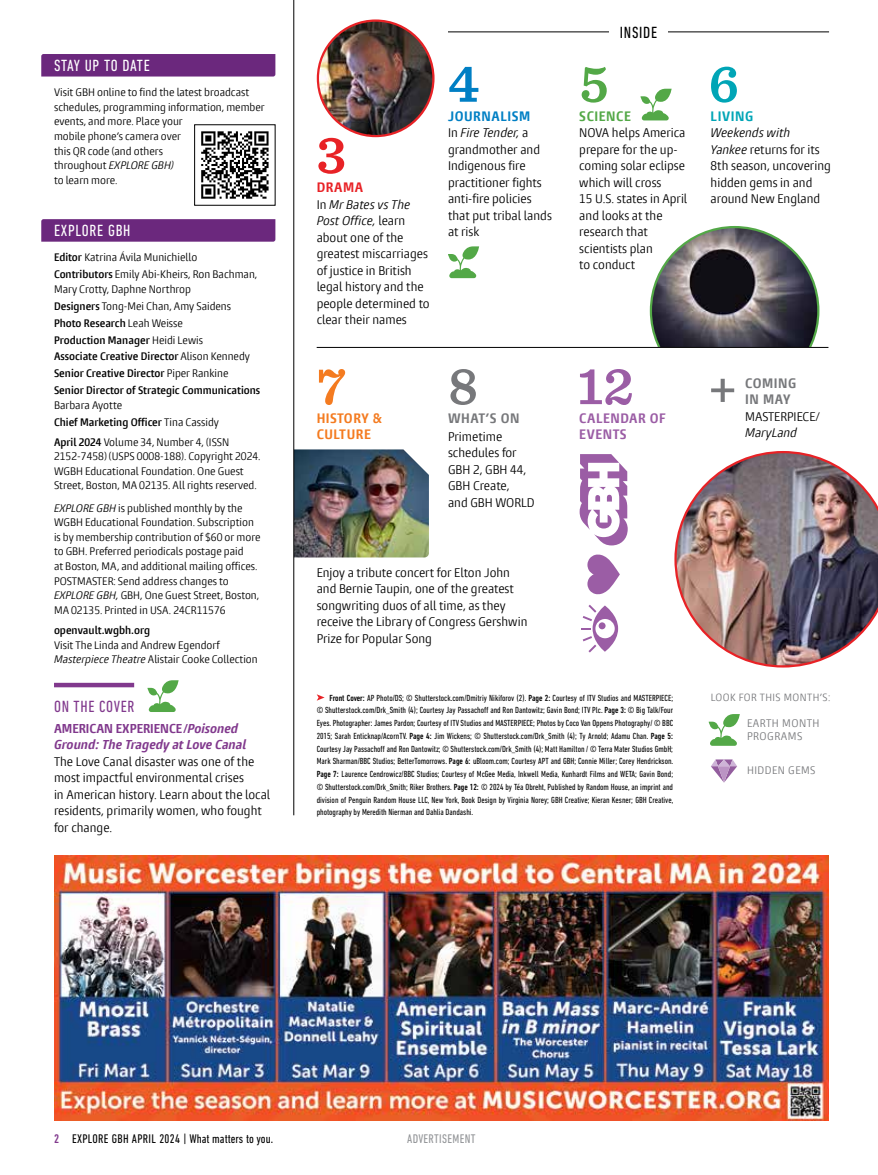
<style>
.page{position:relative;width:878px;height:1175px;background:#fff}
.page>*{position:absolute;margin:0;border:0;box-sizing:border-box;transform-origin:0 0}
.t1{font:600 54px "Sentinel";color:#77787b}
.t2{font:600 54px "Sentinel";color:#9b5da5}
.t3{font:600 54px "Sentinel";color:#007fc4}
.t4{font:600 54px "Sentinel";color:#f47b20}
.t5{font:600 54px "Sentinel";color:#e82226}
.t6{font:600 54px "Sentinel";color:#00a5b6}
.t7{font:600 54px "Sentinel";color:#53a847}
.t8{font:condensed 16.5px "DIN Next LT Pro";letter-spacing:.045em;color:#fff}
.t9{font:condensed 16.5px "DIN Next LT Pro";letter-spacing:.045em;color:#81398d}
.t10{font:condensed 16.5px "DIN Next LT Pro";letter-spacing:.045em;color:#000}
.t11{font:condensed 12.75px "DIN Next LT Pro";letter-spacing:.025em;color:#000}
.t12{font:700 condensed 12.75px/15.8px "Burlingame Pro";letter-spacing:.045em;color:#77787b}
.t13{font:700 condensed 12.75px/15.8px "Burlingame Pro";letter-spacing:.045em;color:#9b5da5}
.t14{font:700 condensed 12.75px/15.8px "Burlingame Pro";letter-spacing:.045em;color:#f47b20}
.t15{font:condensed 12.75px "DIN Next LT Pro";letter-spacing:.025em;color:#939598}
.t16{font:700 condensed 12.75px "Burlingame Pro";letter-spacing:.045em;color:#007fc4}
.t17{font:700 condensed 12.75px "Burlingame Pro";letter-spacing:.045em;color:#53a847}
.t18{font:700 condensed 12.75px "Burlingame Pro";letter-spacing:.045em;color:#00a5b6}
.t19{font:700 condensed 12.75px "Burlingame Pro";letter-spacing:.045em;color:#e82226}
.t20{font:italic 700 condensed 12px/16.5px "Burlingame Pro";color:#81398d}
.t21{font:condensed 11.7px/16.5px "Burlingame Pro";color:#000}
.t22{font:italic condensed 11.7px "Burlingame Pro";color:#000}
.t23{font:condensed 10.2px/14.5px "Burlingame Pro";color:#000}
.t24{font:600 condensed 10.2px/17px "Burlingame Pro";color:#000}
.t25{font:condensed 10.2px/12.8px "Burlingame Pro";letter-spacing:.045em;color:#77787b}
.t26{font:condensed 9.75px "Burlingame Pro";letter-spacing:.045em;color:#77787b}
.t27{font:condensed 9px/12.8px "DIN Next LT Pro";color:#000;text-align:justify}
.s1{font-style:italic}
.s2{font-weight:600}
.s3{font-weight:400}
.s4{font-weight:500}
.s5{font-style:normal}
.s6{font-weight:500;color:#81398d}
</style>
<div class="page">
<img style="left:294px;top:449px;width:135px;height:108px">
<img style="left:651px;top:227px;width:167px;height:167px;border-radius:84px">
<div style="left:633px;top:347px;width:187px;height:76px;background:#fff"></div>
<hr style="left:293px;top:0;width:1px;height:815px;background:#000">
<hr style="left:316px;top:347px;width:512px;height:1px;background:#000">
<hr style="left:448px;top:32px;width:381px;height:1px;background:#000">
<div style="left:609px;top:26px;width:58px;height:15px;background:#fff"></div>
<div style="left:41px;top:54px;width:234px;height:22px;background:#6b287d"></div>
<svg style="left:201px;top:131px;width:67px;height:68px"></svg>
<svg style="left:41px;top:219px;width:234px;height:23px;background:#6e2c7f"></svg>
<img style="left:674px;top:451px;width:204px;height:216px">
<img style="left:54px;top:855px;width:774px;height:265px">
<svg style="left:316px;top:694px;width:8px;height:6px"></svg>
<svg style="left:581px;top:604px;width:37px;height:48px"></svg>
<svg style="left:587px;top:554px;width:33px;height:40px"></svg>
<svg style="left:579px;top:454px;width:48px;height:91px"></svg>
<hr style="left:54px;top:683px;width:80px;height:4px;background:#81398d">
<svg style="left:711px;top:759px;width:26px;height:23px"></svg>
<svg style="left:708px;top:714px;width:31px;height:32px"></svg>
<svg style="left:448px;top:246px;width:31px;height:32px"></svg>
<svg style="left:147px;top:680px;width:31px;height:32px"></svg>
<img style="left:318px;top:21px;width:115px;height:115px;border-radius:58px">
<div style="left:317px;top:19px;width:117px;height:118px;border:2px solid #e82226;border-radius:50%"></div>
<svg style="left:640px;top:89px;width:31px;height:31px"></svg>
<h2 class="t8" style="left:54px;top:56px;width:97px">STAY UP TO DATE</h2>
<p class="t23" style="left:54px;top:85px;width:212px">Visit GBH online to find the latest broadcast schedules, programming information, member events, and more. Place your<br>mobile phone’s camera over<br>this QR code (and others<br>throughout <span class="s1">EXPLORE GBH)<br></span>to learn more.</p>
<h2 class="t8" style="left:54px;top:221px;width:78px">EXPLORE GBH</h2>
<p class="t23" style="left:54px;top:249px;width:205px;line-height:17px"><span class="s2">Editor</span> Katrina Ávila Munichiello<br><span class="s2">Contributors</span> Emily Abi-Kheirs, Ron Bachman,</p>
<p class="t24" style="left:54px;top:281px;width:208px"><span class="s3">Mary Crotty, Daphne Northrop<br></span>Designers <span class="s3">Tong-Mei Chan, Amy Saidens </span>Photo Research <span class="s3">Leah Weisse<br></span>Production Manager <span class="s3">Heidi Lewis<br></span>Associate Creative Director <span class="s3">Alison Kennedy </span>Senior Creative Director <span class="s3">Piper Rankine </span>Senior Director of Strategic Communications</p>
<p class="t23" style="left:54px;top:396px;width:166px;line-height:17px">Barbara Ayotte<br><span class="s2">Chief Marketing Officer</span> Tina Cassidy</p>
<p class="t23" style="left:54px;top:434px;width:208px"><span class="s2">April 2024</span> Volume 34, Number 4, (ISSN 2152-7458) (USPS 0008-188). Copyright 2024.<br>WGBH Educational Foundation. One Guest Street, Boston, MA 02135. All rights reserved.</p>
<p class="t23" style="left:54px;top:500px;width:208px"><span class="s1">EXPLORE GBH</span> is published monthly by the WGBH Educational Foundation. Subscription is by membership contribution of $60 or more to GBH. Preferred periodicals postage paid<br>at Boston, MA, and additional mailing offices.<br>POSTMASTER: Send address changes to <span class="s1">EXPLORE GBH,</span> GBH, One Guest Street, Boston, MA 02135. Printed in USA. 24CR11576</p>
<p class="t24" style="left:54px;top:621px;width:98px">openvault.wgbh.org</p>
<p class="t23" style="left:54px;top:637px;width:205px">Visit The Linda and Andrew Egendorf<br><span class="s1">Masterpiece Theatre</span> Alistair Cooke Collection</p>
<h1 class="t5" style="left:316px;top:113px;width:31px">3</h1>
<h3 class="t19" style="left:316px;top:180px;width:48px">DRAMA</h3>
<p class="t21" style="left:316px;top:196px;width:114px">In <span class="s1">Mr Bates vs The<br>Post Office,</span> learn about one of the greatest miscarriages of justice in British legal history and the people determined to clear their names</p>
<h1 class="t4" style="left:316px;top:344px;width:30px">7</h1>
<h3 class="t14" style="left:316px;top:410px;width:67px">HISTORY &amp;<br>CULTURE</h3>
<h1 class="t3" style="left:448px;top:42px;width:33px">4</h1>
<h3 class="t16" style="left:448px;top:108px;width:84px">JOURNALISM</h3>
<p class="t21" style="left:448px;top:124px;width:105px">In <span class="s1">Fire Tender,</span> a grandmother and<br>Indigenous fire practitioner fights anti-fire policies that put tribal lands at risk</p>
<h1 class="t1" style="left:448px;top:344px;width:32px">8</h1>
<h3 class="t12" style="left:448px;top:410px;width:73px">WHAT’S ON</h3>
<p class="t21" style="left:448px;top:428px;width:88px">Primetime schedules for<br>GBH 2, GBH 44,<br>GBH Create,<br>and GBH WORLD</p>
<p class="t21" style="left:316px;top:564px;width:212px">Enjoy a tribute concert for Elton John and Bernie Taupin, one of the greatest songwriting duos of all time, as they receive the Library of Congress Gershwin Prize for Popular Song</p>
<h2 class="t10" style="left:619px;top:23px;width:39px">INSIDE</h2>
<h1 class="t7" style="left:579px;top:42px;width:31px">5</h1>
<h3 class="t17" style="left:579px;top:108px;width:53px">SCIENCE</h3>
<p class="t21" style="left:579px;top:124px;width:110px">NOVA helps America prepare for the up&shy;coming solar eclipse which will cross<br>15 U.S. states in April and looks at the research that scientists plan<br>to conduct</p>
<h1 class="t6" style="left:708px;top:42px;width:32px">6</h1>
<h3 class="t18" style="left:710px;top:108px;width:44px">LIVING</h3>
<p class="t21" style="left:710px;top:124px;width:122px"><span class="s1">Weekends with<br>Yankee</span> returns for its<br>8th season, uncovering hidden gems in and around New England</p>
<h1 class="t2" style="left:577px;top:344px;width:58px">12</h1>
<h3 class="t13" style="left:579px;top:410px;width:88px">CALENDAR OF<br>EVENTS</h3>
<h1 class="t1" style="left:708px;top:346px;width:30px">+</h1>
<h3 class="t12" style="left:745px;top:376px;width:53px">COMING<br>IN MAY</h3>
<p class="t21" style="left:745px;top:408px;width:76px">MASTERPIECE/</p>
<p class="t22" style="left:745px;top:425px;width:53px">MaryLand</p>
<p class="t26" style="left:710px;top:691px;width:121px">LOOK FOR THIS MONTH’S:</p>
<p class="t25" style="left:747px;top:717px;width:74px">EARTH MONTH<br>PROGRAMS</p>
<p class="t27" style="left:316px;top:691px;width:358px;text-indent:13px"><span class="s4">Front Cover:</span> AP Photo/DS; © Shutterstock.com/Dmitriy Nikiforov (2). <span class="s4">Page 2:</span> Courtesy of ITV Studios and MASTERPIECE; © Shutterstock.com/Drk_Smith (4); Courtesy Jay Passachoff and Ron Dantowitz; Gavin Bond; ITV Plc. <span class="s4">Page 3:</span> © Big Talk/Four Eyes. Photographer: James Pardon; Courtesy of ITV Studios and MASTERPIECE; Photos by Coco Van Oppens Photography/ © BBC 2015; Sarah Enticknap/AcornTV. <span class="s4">Page 4:</span> Jim Wickens; © Shutterstock.com/Drk_Smith (4); Ty Arnold; Adamu Chan. <span class="s4">Page 5:<br></span>Courtesy Jay Passachoff and Ron Dantowitz; © Shutterstock.com/Drk_Smith (4); Matt Hamilton / © Terra Mater Studios GmbH; Mark Sharman/BBC Studios; BetterTomorrows. <span class="s4">Page 6:</span> uBloom.com; Courtesy APT and GBH; Connie Miller; Corey Hendrickson.<br><span class="s4">Page 7:</span> Laurence Cendrowicz/BBC Studios; Courtesy of McGee Media, Inkwell Media, Kunhardt Films and WETA; Gavin Bond; © Shutterstock.com/Drk_Smith; Riker Brothers. <span class="s4">Page 12:</span> © 2024 by Téa Obreht, Published by Random House, an imprint and division of Penguin Random House LLC, New York, Book Design by Virginia Norey; GBH Creative; Kieran Kesner; GBH Creative, photography by Meredith Nierman and Dahlia Dandashi.</p>
<h2 class="t9" style="left:54px;top:697px;width:82px">ON THE COVER</h2>
<h3 class="t20" style="left:54px;top:720px;width:194px"><span class="s5">AMERICAN EXPERIENCE/</span>Poisoned<br>Ground: The Tragedy at Love Canal</h3>
<p class="t21" style="left:54px;top:753px;width:218px">The Love Canal disaster was one of the most impactful environmental crises<br>in American history. Learn about the local residents, primarily women, who fought for change.</p>
<p class="t25" style="left:747px;top:763px;width:70px">HIDDEN GEMS</p>
<h3 class="t11" style="left:54px;top:1131px;width:220px"><span class="s6">2</span> EXPLORE GBH APRIL 2024 | What matters to you.</h3>
<h3 class="t15" style="left:407px;top:1131px;width:70px">ADVERTISEMENT</h3>
</div>
